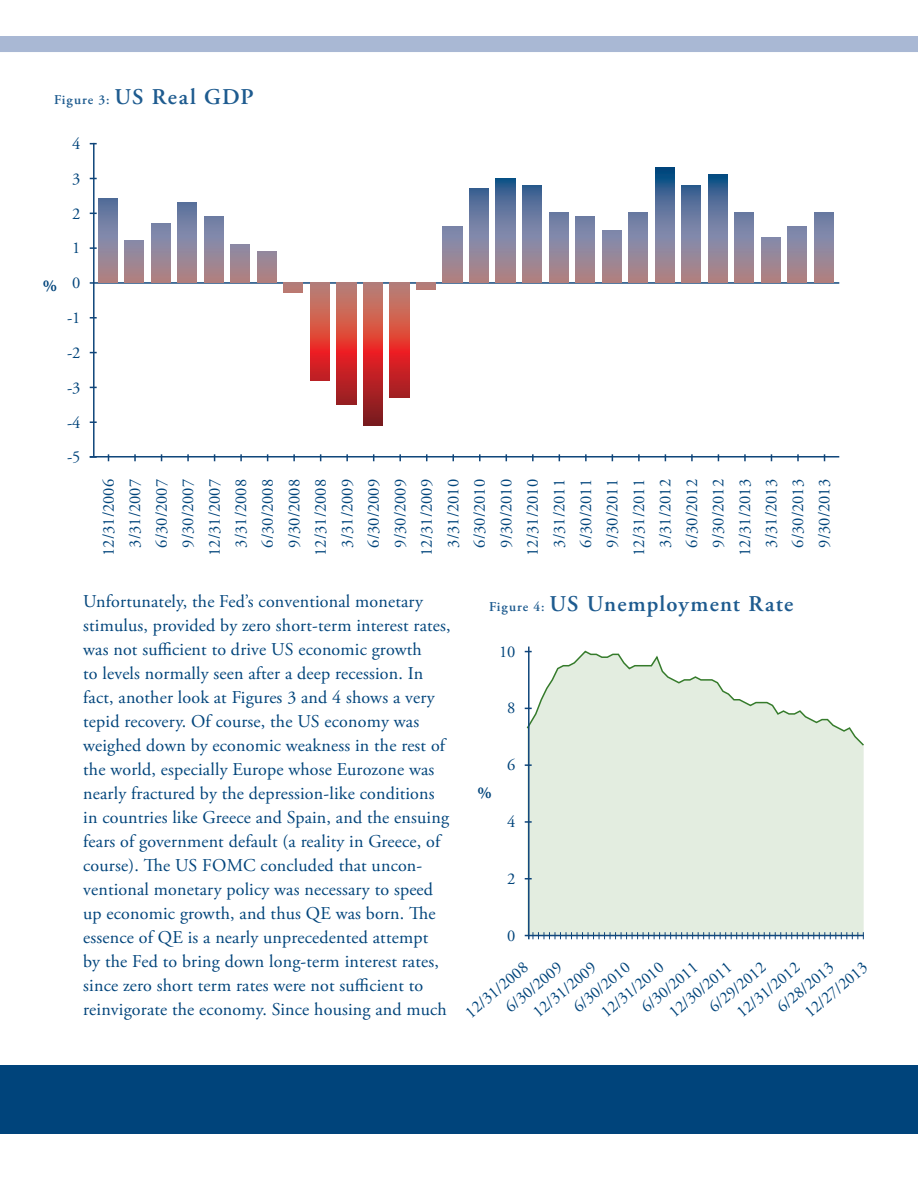
<style>
.page{position:relative;width:918px;height:1188px;background:#fff}
.page>*{position:absolute;margin:0;border:0;box-sizing:border-box;transform-origin:0 0}
.t1{font:600 22.5px "Adobe Garamond Pro";letter-spacing:.05em;color:#1e5b8f}
.t2{font:18px/24px "Adobe Garamond Pro";letter-spacing:.01em;color:#00447b}
.t3{font:16.5px/26.5px "Adobe Garamond Pro";color:#00447b;text-align:center}
.t4{font:700 16.5px "Adobe Garamond Pro";color:#00447b}
.s1{font-size:13.5px}
</style>
<div class="page">
<div style="left:0;top:1066px;width:918px;height:68px;background:#00447b"></div>
<div style="left:0;top:36px;width:918px;height:16px;background:#a9b8d4"></div>
<div style="left:527px;top:747px;width:337px;height:188px;background:#e3ede0"></div>
<svg style="left:533px;top:932px;width:331px;height:7px"></svg>
<hr style="left:528px;top:647px;width:2px;height:292px;background:#0f457a">
<svg style="left:525px;top:649px;width:339px;height:98px"></svg>
<svg style="left:525px;top:821px;width:7px;height:2px"></svg>
<hr style="left:525px;top:935px;width:339px;height:1px;background:#0f457a">
<hr style="left:93px;top:143px;width:2px;height:314px;background:#0f457a">
<svg style="left:90px;top:247px;width:7px;height:2px"></svg>
<hr style="left:90px;top:282px;width:749px;height:2px;background:#0f457a">
<hr style="left:90px;top:456px;width:749px;height:2px;background:#0f457a">
<svg style="left:134px;top:454px;width:2px;height:7px"></svg>
<svg style="left:187px;top:454px;width:2px;height:7px"></svg>
<svg style="left:240px;top:454px;width:2px;height:7px"></svg>
<svg style="left:293px;top:454px;width:2px;height:7px"></svg>
<svg style="left:585px;top:454px;width:2px;height:7px"></svg>
<svg style="left:638px;top:454px;width:2px;height:7px"></svg>
<svg style="left:691px;top:454px;width:2px;height:7px"></svg>
<svg style="left:744px;top:454px;width:2px;height:7px"></svg>
<svg style="left:797px;top:454px;width:2px;height:7px"></svg>
<svg style="left:98px;top:199px;width:19px;height:83px"></svg>
<div style="left:125px;top:241px;width:19px;height:41px;background:linear-gradient(to bottom,#888ba9,#b2807e)"></div>
<div style="left:151px;top:223px;width:19px;height:59px;background:linear-gradient(to bottom,#7589b2,#b28383)"></div>
<svg style="left:178px;top:202px;width:19px;height:80px"></svg>
<div style="left:204px;top:216px;width:19px;height:66px;background:linear-gradient(to bottom,#6d86b2,#b18586)"></div>
<div style="left:231px;top:244px;width:19px;height:38px;background:linear-gradient(to bottom,#8b8ba6,#b0807f)"></div>
<svg style="left:257px;top:251px;width:19px;height:31px"></svg>
<div style="left:284px;top:283px;width:19px;height:10px;background:#b77b75"></div>
<svg style="left:310px;top:283px;width:19px;height:97px"></svg>
<svg style="left:337px;top:283px;width:19px;height:121px"></svg>
<svg style="left:363px;top:283px;width:20px;height:142px"></svg>
<svg style="left:390px;top:283px;width:19px;height:114px"></svg>
<div style="left:416px;top:283px;width:20px;height:6px;background:#b57c77"></div>
<div style="left:443px;top:227px;width:19px;height:55px;background:linear-gradient(to bottom,#798ab2,#b28281)"></div>
<svg style="left:469px;top:188px;width:20px;height:94px"></svg>
<svg style="left:496px;top:178px;width:19px;height:104px"></svg>
<svg style="left:522px;top:185px;width:20px;height:97px"></svg>
<svg style="left:549px;top:213px;width:19px;height:69px"></svg>
<div style="left:576px;top:216px;width:19px;height:66px;background:linear-gradient(to bottom,#6d86b2,#b18586)"></div>
<div style="left:602px;top:230px;width:19px;height:52px;background:linear-gradient(to bottom,#7c8bb1,#b18181)"></div>
<svg style="left:629px;top:213px;width:19px;height:69px"></svg>
<svg style="left:655px;top:168px;width:19px;height:114px"></svg>
<svg style="left:682px;top:185px;width:19px;height:97px"></svg>
<svg style="left:708px;top:175px;width:19px;height:107px"></svg>
<svg style="left:735px;top:213px;width:19px;height:69px"></svg>
<div style="left:761px;top:237px;width:19px;height:45px;background:linear-gradient(to bottom,#848bac,#b2817f)"></div>
<div style="left:788px;top:227px;width:19px;height:55px;background:linear-gradient(to bottom,#798ab2,#b28281)"></div>
<svg style="left:814px;top:213px;width:19px;height:69px"></svg>
<p class="t1" style="left:54px;top:84px;width:201px"><span class="s1">Figure 3:</span> US Real GDP</p>
<p class="t3" style="left:67px;top:127px;width:15px;line-height:34.8px">4<br>3<br>2<br>1<br>0 -1 -2 -3 -4 -5</p>
<p class="t3" style="left:96px;top:556px;width:78px;rotate:-90deg">12/31/2006<br>3/31/2007<br>6/30/2007<br>9/30/2007<br>12/31/2007<br>3/31/2008<br>6/30/2008<br>9/30/2008<br>12/31/2008<br>3/31/2009<br>6/30/2009<br>9/30/2009<br>12/31/2009<br>3/31/2010<br>6/30/2010<br>9/30/2010<br>12/31/2010<br>3/31/2011<br>6/30/2011<br>9/30/2011<br>12/31/2011<br>3/31/2012<br>6/30/2012<br>9/30/2012<br>12/31/2013<br>3/31/2013<br>6/30/2013<br>9/30/2013</p>
<p class="t4" style="left:43px;top:276px;width:16px">%</p>
<p class="t2" style="left:83px;top:590px;width:369px">Unfortunately, the Fed’s conventional monetary stimulus, provided by zero short-term interest rates, was not sufficient to drive US economic growth<br>to levels normally seen after a deep recession. In fact, another look at Figures 3 and 4 shows a very tepid recovery. Of course, the US economy was weighed down by economic weakness in the rest of the world, especially Europe whose Eurozone was nearly fractured by the depression-like conditions in countries like Greece and Spain, and the ensuing fears of government default (a reality in Greece, of course). The US FOMC concluded that uncon&shy;ventional monetary policy was necessary to speed up economic growth, and thus QE was born. The essence of QE is a nearly unprecedented attempt<br>by the Fed to bring down long-term interest rates, since zero short term rates were not sufficient to reinvigorate the economy. Since housing and much</p>
<p class="t1" style="left:489px;top:591px;width:306px"><span class="s1">Figure 4:</span> US Unemployment Rate</p>
<p class="t3" style="left:499px;top:639px;width:18px">10</p>
<p class="t3" style="left:507px;top:696px;width:10px">8</p>
<p class="t4" style="left:477px;top:783px;width:16px">%</p>
<p class="t3" style="left:507px;top:752px;width:10px">6</p>
<p class="t3" style="left:507px;top:809px;width:10px">4</p>
<p class="t3" style="left:507px;top:866px;width:10px">2</p>
<p class="t3" style="left:507px;top:923px;width:10px">0</p>
<p class="t3" style="left:731px;top:1005px;width:78px;rotate:-40deg">12/31/2012</p>
<p class="t3" style="left:703px;top:999px;width:70px;rotate:-40deg">6/29/2012</p>
<p class="t3" style="left:595px;top:1005px;width:78px;rotate:-40deg">12/31/2010</p>
<p class="t3" style="left:567px;top:999px;width:70px;rotate:-40deg">6/30/2010</p>
<p class="t3" style="left:527px;top:1005px;width:78px;rotate:-40deg">12/31/2009</p>
<p class="t3" style="left:499px;top:999px;width:70px;rotate:-40deg">6/30/2009</p>
<p class="t3" style="left:799px;top:1005px;width:78px;rotate:-40deg">12/27/2013</p>
<p class="t3" style="left:771px;top:999px;width:70px;rotate:-40deg">6/28/2013</p>
<p class="t3" style="left:459px;top:1005px;width:78px;rotate:-40deg">12/31/2008</p>
<p class="t3" style="left:663px;top:1005px;width:78px;rotate:-40deg">12/30/2011</p>
<p class="t3" style="left:635px;top:999px;width:70px;rotate:-40deg">6/30/2011</p>
</div>
